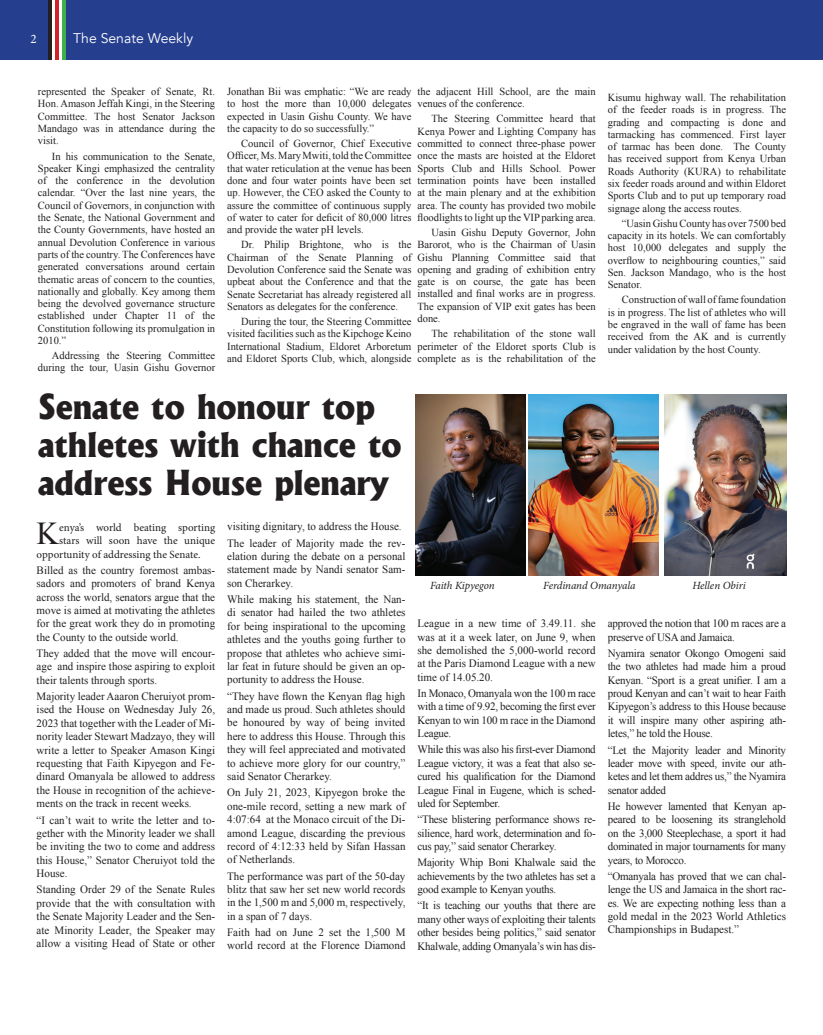
<style>
.page{position:relative;width:823px;height:1035px;background:#fff}
.page>*{position:absolute;margin:0;border:0;box-sizing:border-box;transform-origin:0 0}
.t1{font:800 33px/38px "Albertus";color:#231f20}
.t2{font:31.9px "Times New Roman";color:#231f20}
.t3{font:14px "Avenir";color:#fff}
.t4{font:13px "Minion Pro";color:#fff}
.t5{font:11.2px/13.4px "Times New Roman";color:#231f20;text-align:justify}
.t6{font:11.2px/13.4px "Times New Roman";letter-spacing:-.02em;color:#231f20}
.t7{font:11px "Minion Pro";color:#231f20}
.t8{font:italic 11px "Minion Pro";letter-spacing:-.01em;color:#231f20}
.t9{font:10.7px/12.3px "Times New Roman";color:#231f20;text-align:justify}
</style>
<div class="page">
<div style="left:0;top:0;width:822px;height:60px;background:#253f8e"></div>
<hr style="left:48px;top:0;width:4px;height:59px;background:#231f20">
<div style="left:54px;top:0;width:5px;height:59px;background:#d1232a"></div>
<div style="left:61px;top:0;width:5px;height:59px;background:#40ae49"></div>
<hr style="left:53px;top:0;width:2px;height:59px;background:#fff">
<hr style="left:59px;top:0;width:3px;height:59px;background:#fff">
<img style="left:415px;top:394px;width:109px;height:181px">
<img style="left:664px;top:394px;width:121px;height:181px">
<img style="left:528px;top:394px;width:130px;height:181px">
<p class="t4" style="left:31px;top:30px;width:8px">2</p>
<p class="t3" style="left:73px;top:30px;width:121px">The Senate Weekly</p>
<p class="t9" style="left:38px;top:85px;width:179px">represented the Speaker of Senate, Rt.<br>Hon. Amason Jeffah Kingi, in the Steering Committee. The host Senator Jackson Mandago was in attendance during the visit.</p>
<p class="t9" style="left:38px;top:150px;width:179px;text-indent:14px">In his communication to the Senate, Speaker Kingi emphasized the centrality of the conference in the devolution calendar. “Over the last nine years, the Council of Governors, in conjunction with the Senate, the National Government and the County Governments, have hosted an annual Devolution Conference in various parts of the country. The Conferences have generated conversations around certain thematic areas of concern to the counties, nationally and globally. Key among them being the devolved governance structure established under Chapter 11 of the Constitution following its promulgation in 2010.”</p>
<p class="t9" style="left:38px;top:349px;width:179px;text-align:right">Addressing the Steering Committee during the tour, Uasin Gishu Governor</p>
<p class="t9" style="left:417px;top:85px;width:180px">the adjacent Hill School, are the main venues of the conference.</p>
<p class="t9" style="left:417px;top:112px;width:180px;text-indent:14px">The Steering Committee heard that Kenya Power and Lighting Company has committed to connect three-phase power once the masts are hoisted at the Eldoret Sports Club and Hills School. Power termination points have been installed at the main plenary and at the exhibition area. The county has provided two mobile floodlights to light up the VIP parking area.</p>
<p class="t9" style="left:417px;top:226px;width:180px;text-indent:14px">Uasin Gishu Deputy Governor, John Barorot, who is the Chairman of Uasin Gishu Planning Committee said that opening and grading of exhibition entry gate is on course, the gate has been installed and final works are in progress.<br>The expansion of VIP exit gates has been done.</p>
<p class="t9" style="left:417px;top:327px;width:180px;text-indent:14px">The rehabilitation of the stone wall perimeter of the Eldoret sports Club is complete as is the rehabilitation of the</p>
<p class="t9" style="left:227px;top:85px;width:186px">Jonathan Bii was emphatic: “We are ready to host the more than 10,000 delegates expected in Uasin Gishu County. We have the capacity to do so successfully.”</p>
<p class="t9" style="left:227px;top:137px;width:186px;text-indent:14px">Council of Governor, Chief Executive Officer, Ms. Mary Mwiti, told the Committee that water reticulation at the venue has been done and four water points have been set up. However, the CEO asked the County to assure the committee of continuous supply of water to cater for deficit of 80,000 litres and provide the water pH levels.</p>
<p class="t9" style="left:227px;top:238px;width:186px;text-indent:14px">Dr. Philip Brightone, who is the Chairman of the Senate Planning of Devolution Conference said the Senate was upbeat about the Conference and that the Senate Secretariat has already registered all Senators as delegates for the conference.</p>
<p class="t9" style="left:227px;top:315px;width:186px;text-indent:14px">During the tour, the Steering Committee visited facilities such as the Kipchoge Keino International Stadium, Eldoret Arboretum and Eldoret Sports Club, which, alongside</p>
<p class="t9" style="left:607px;top:91px;width:180px">Kisumu highway wall. The rehabilitation of the feeder roads is in progress. The grading and compacting is done and tarmacking has commenced. First layer of tarmac has been done. The County has received support from Kenya Urban Roads Authority (KURA) to rehabilitate six feeder roads around and within Eldoret Sports Club and to put up temporary road signage along the access routes.</p>
<p class="t9" style="left:607px;top:217px;width:180px;text-indent:14px">“Uasin Gishu County has over 7500 bed capacity in its hotels. We can comfortably host 10,000 delegates and supply the overflow to neighbouring counties,” said Sen. Jackson Mandago, who is the host Senator.</p>
<p class="t9" style="left:607px;top:293px;width:180px;text-indent:14px">Construction of wall of fame foundation is in progress. The list of athletes who will be engraved in the wall of fame has been received from the AK and is currently under validation by the host County.</p>
<h1 class="t1" style="left:38px;top:388px;width:365px">Senate to honour top athletes with chance to address House plenary</h1>
<h2 class="t2" style="left:37px;top:512px;width:24px">K</h2>
<p class="t7" style="left:59px;top:520px;width:157px">enya’s world beating sporting</p>
<p class="t5" style="left:227px;top:518px;width:180px;line-height:16.2px">visiting dignitary, to address the House.<br>The leader of Majority made the rev-</p>
<p class="t5" style="left:227px;top:549px;width:180px">elation during the debate on a personal statement made by Nandi senator Sam&shy;son Cherarkey.</p>
<p class="t5" style="left:227px;top:592px;width:180px">While making his statement, the Nan&shy;di senator had hailed the two athletes for being inspirational to the upcoming athletes and the youths going further to propose that athletes who achieve simi&shy;lar feat in future should be given an op&shy;portunity to address the House.</p>
<p class="t5" style="left:227px;top:689px;width:180px">“They have flown the Kenyan flag high and made us proud. Such athletes should be honoured by way of being invited here to address this House. Through this they will feel appreciated and motivated to achieve more glory for our country,” said Senator Cherarkey.</p>
<p class="t5" style="left:227px;top:785px;width:180px">On July 21, 2023, Kipyegon broke the one-mile record, setting a new mark of 4:07:64 at the Monaco circuit of the Di&shy;amond League, discarding the previous record of 4:12:33 held by Sifan Hassan of Netherlands.</p>
<p class="t5" style="left:227px;top:869px;width:180px">The performance was part of the 50-day blitz that saw her set new world records in the 1,500 m and 5,000 m, respectively, in a span of 7 days.</p>
<p class="t5" style="left:227px;top:925px;width:180px">Faith had on June 2 set the 1,500 M world record at the Florence Diamond</p>
<p class="t7" style="left:59px;top:533px;width:157px">stars will soon have the unique</p>
<p class="t7" style="left:37px;top:546px;width:165px">opportunity of addressing the Senate.</p>
<p class="t5" style="left:37px;top:563px;width:180px">Billed as the country foremost ambas&shy;sadors and promoters of brand Kenya across the world, senators argue that the move is aimed at motivating the athletes for the great work they do in promoting the County to the outside world.</p>
<p class="t5" style="left:37px;top:646px;width:180px">They added that the move will encour&shy;age and inspire those aspiring to exploit their talents through sports.</p>
<p class="t5" style="left:37px;top:689px;width:180px">Majority leader Aaaron Cheruiyot prom&shy;ised the House on Wednesday July 26, 2023 that together with the Leader of Mi&shy;nority leader Stewart Madzayo, they will write a letter to Speaker Amason Kingi requesting that Faith Kipyegon and Fe&shy;dinard Omanyala be allowed to address the House in recognition of the achieve&shy;ments on the track in recent weeks.</p>
<p class="t5" style="left:37px;top:813px;width:180px">“I can’t wait to write the letter and to&shy;gether with the Minority leader we shall be inviting the two to come and address this House,” Senator Cheruiyot told the House.</p>
<p class="t5" style="left:37px;top:882px;width:180px">Standing Order 29 of the Senate Rules provide that the with consultation with the Senate Majority Leader and the Sen&shy;ate Minority Leader, the Speaker may allow a visiting Head of State or other</p>
<p class="t8" style="left:430px;top:578px;width:66px">Faith Kipyegon</p>
<p class="t8" style="left:543px;top:578px;width:94px">Ferdinand Omanyala</p>
<p class="t8" style="left:692px;top:578px;width:55px">Hellen Obiri</p>
<p class="t5" style="left:417px;top:616px;width:180px">League in a new time of 3.49.11. she was at it a week later, on June 9, when she demolished the 5,000-world record at the Paris Diamond League with a new time of 14.05.20.</p>
<p class="t5" style="left:417px;top:686px;width:180px">In Monaco, Omanyala won the 100 m race with a time of 9.92, becoming the first ever Kenyan to win 100 m race in the Diamond League.</p>
<p class="t5" style="left:417px;top:743px;width:180px">While this was also his first-ever Diamond League victory, it was a feat that also se&shy;cured his qualification for the Diamond League Final in Eugene, which is sched&shy;uled for September.</p>
<p class="t5" style="left:417px;top:812px;width:180px">“These blistering performance shows re&shy;silience, hard work, determination and fo&shy;cus pay,” said senator Cherarkey.</p>
<p class="t5" style="left:417px;top:856px;width:180px">Majority Whip Boni Khalwale said the achievements by the two athletes has set a good example to Kenyan youths.</p>
<p class="t5" style="left:417px;top:899px;width:180px">“It is teaching our youths that there are many other ways of exploiting their talents other besides being politics,” said senator Khalwale, adding Omanyala’s win has dis-</p>
<p class="t6" style="left:607px;top:616px;width:180px">approved the notion that 100 m races are a preserve of USA and Jamaica.</p>
<p class="t5" style="left:607px;top:646px;width:180px">Nyamira senator Okongo Omogeni said the two athletes had made him a proud Kenyan. “Sport is a great unifier. I am a proud Kenyan and can’t wait to hear Faith Kipyegon’s address to this House because it will inspire many other aspiring ath&shy;letes,” he told the House.</p>
<p class="t5" style="left:607px;top:743px;width:180px">“Let the Majority leader and Minority leader move with speed, invite our ath&shy;ketes and let them addres us,” the Nyamira senator added</p>
<p class="t5" style="left:607px;top:799px;width:180px">He however lamented that Kenyan ap&shy;peared to be loosening its stranglehold on the 3,000 Steeplechase, a sport it had dominated in major tournaments for many years, to Morocco.</p>
<p class="t5" style="left:607px;top:869px;width:180px">“Omanyala has proved that we can chal&shy;lenge the US and Jamaica in the short rac&shy;es. We are expecting nothing less than a gold medal in the 2023 World Athletics Championships in Budapest.”</p>
</div>
